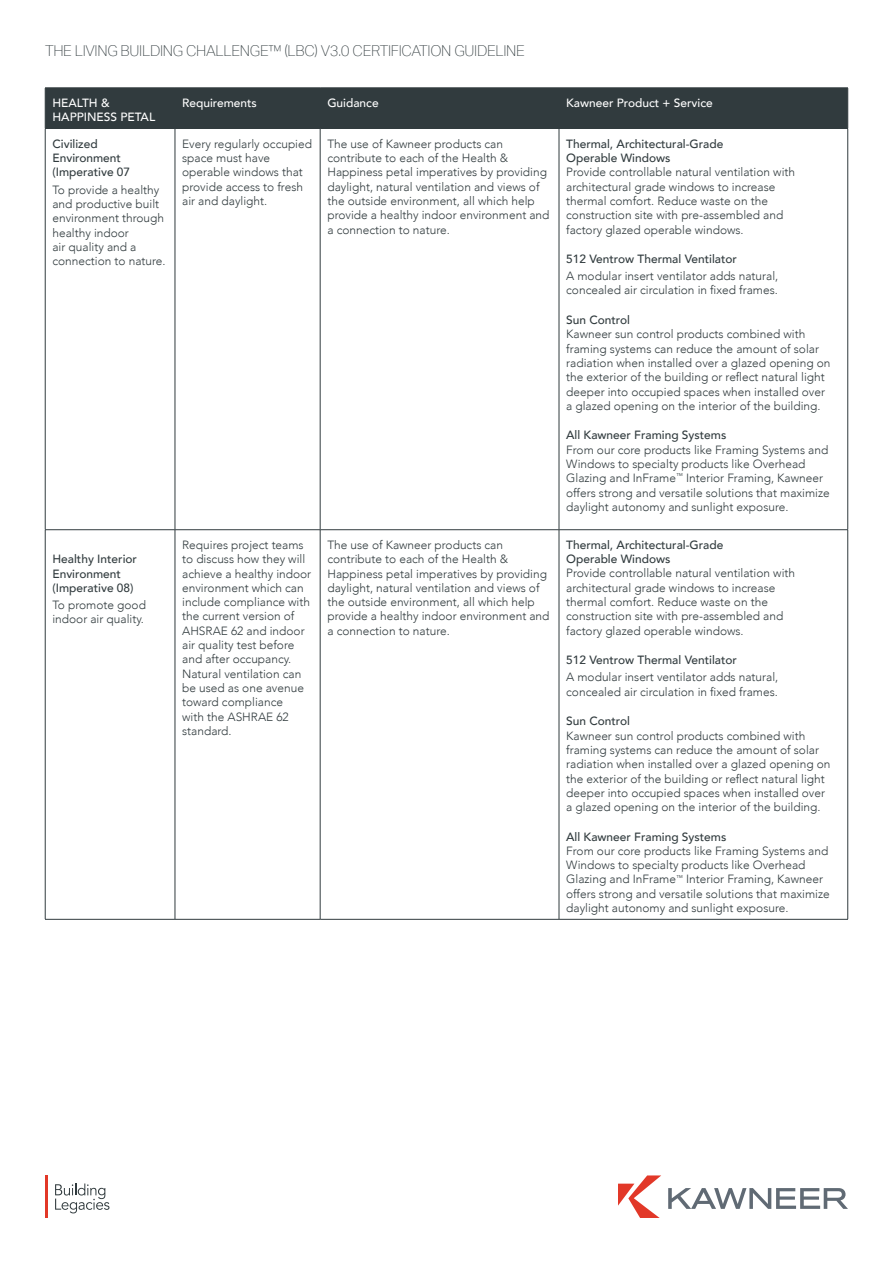
<style>
.page{position:relative;width:893px;height:1263px;background:#fff}
.page>*{position:absolute;margin:0;border:0;box-sizing:border-box;transform-origin:0 0}
.t1{font:100 15px "Aktiv Grotesk";letter-spacing:-.02em;color:#313b3e}
.t2{font:300 12px/14.2px "Avenir";color:#313b3e}
.t3{font:500 12px/14.2px "Avenir";color:#313b3e}
.t4{font:500 12px/14.2px "Avenir";color:#fff}
</style>
<div class="page">
<svg style="left:55px;top:1183px;width:54px;height:30px"></svg>
<hr style="left:45px;top:1175px;width:3px;height:43px;background:#e23828">
<svg style="left:618px;top:1175px;width:43px;height:43px"></svg>
<svg style="left:668px;top:1188px;width:180px;height:21px"></svg>
<div style="left:46px;top:89px;width:801px;height:39px;background:#313b3e"></div>
<hr style="left:45px;top:88px;width:1px;height:40px;background:#313b3e">
<hr style="left:45px;top:88px;width:130px;height:1px;background:#313b3e">
<hr style="left:175px;top:88px;width:145px;height:1px;background:#313b3e">
<hr style="left:320px;top:88px;width:239px;height:1px;background:#313b3e">
<hr style="left:559px;top:88px;width:289px;height:1px;background:#313b3e">
<hr style="left:175px;top:88px;width:1px;height:40px;background:#313b3e">
<hr style="left:320px;top:88px;width:1px;height:40px;background:#313b3e">
<hr style="left:559px;top:88px;width:1px;height:40px;background:#313b3e">
<hr style="left:847px;top:88px;width:1px;height:40px;background:#313b3e">
<hr style="left:45px;top:129px;width:1px;height:400px;background:#313b3e">
<hr style="left:45px;top:530px;width:1px;height:389px;background:#313b3e">
<hr style="left:45px;top:128px;width:130px;height:1px;background:#313b3e">
<hr style="left:175px;top:128px;width:145px;height:1px;background:#313b3e">
<hr style="left:320px;top:128px;width:239px;height:1px;background:#313b3e">
<hr style="left:559px;top:128px;width:289px;height:1px;background:#313b3e">
<hr style="left:175px;top:129px;width:1px;height:400px;background:#313b3e">
<hr style="left:320px;top:129px;width:1px;height:400px;background:#313b3e">
<hr style="left:559px;top:129px;width:1px;height:400px;background:#313b3e">
<hr style="left:847px;top:129px;width:1px;height:400px;background:#313b3e">
<hr style="left:175px;top:530px;width:1px;height:389px;background:#313b3e">
<hr style="left:320px;top:530px;width:1px;height:389px;background:#313b3e">
<hr style="left:559px;top:530px;width:1px;height:389px;background:#313b3e">
<hr style="left:847px;top:530px;width:1px;height:389px;background:#313b3e">
<hr style="left:45px;top:529px;width:130px;height:1px;background:#313b3e">
<hr style="left:175px;top:529px;width:145px;height:1px;background:#313b3e">
<hr style="left:320px;top:529px;width:239px;height:1px;background:#313b3e">
<hr style="left:559px;top:529px;width:289px;height:1px;background:#313b3e">
<hr style="left:45px;top:919px;width:130px;height:1px;background:#313b3e">
<hr style="left:175px;top:919px;width:145px;height:1px;background:#313b3e">
<hr style="left:320px;top:919px;width:239px;height:1px;background:#313b3e">
<hr style="left:559px;top:919px;width:289px;height:1px;background:#313b3e">
<p class="t1" style="left:45px;top:42px;width:481px">THE LIVING BUILDING CHALLENGE™ (LBC) V3.0 CERTIFICATION GUIDELINE</p>
<p class="t4" style="left:52px;top:95px;width:104px">HEALTH &amp;<br>HAPPINESS PETAL</p>
<p class="t4" style="left:182px;top:95px;width:76px">Requirements</p>
<p class="t4" style="left:327px;top:95px;width:53px">Guidance</p>
<p class="t4" style="left:566px;top:95px;width:148px">Kawneer Product + Service</p>
<p class="t3" style="left:52px;top:136px;width:79px">Civilized<br>Environment (Imperative 07</p>
<p class="t2" style="left:52px;top:182px;width:115px">To provide a healthy and productive built environment through healthy indoor<br>air quality and a connection to nature.</p>
<p class="t2" style="left:182px;top:136px;width:131px">Every regularly occupied space must have operable windows that provide access to fresh air and daylight.</p>
<p class="t2" style="left:327px;top:136px;width:224px">The use of Kawneer products can contribute to each of the Health &amp; Happiness petal imperatives by providing daylight, natural ventilation and views of the outside environment, all which help provide a healthy indoor environment and a connection to nature.</p>
<p class="t3" style="left:566px;top:136px;width:159px">Thermal, Architectural-Grade<br>Operable Windows</p>
<p class="t2" style="left:566px;top:165px;width:230px">Provide controllable natural ventilation with architectural grade windows to increase thermal comfort. Reduce waste on the construction site with pre-assembled and factory glazed operable windows.</p>
<p class="t3" style="left:566px;top:251px;width:172px">512 Ventrow Thermal Ventilator</p>
<p class="t2" style="left:566px;top:269px;width:214px">A modular insert ventilator adds natural, concealed air circulation in fixed frames.</p>
<p class="t3" style="left:566px;top:312px;width:65px">Sun Control</p>
<p class="t2" style="left:566px;top:327px;width:266px">Kawneer sun control products combined with framing systems can reduce the amount of solar radiation when installed over a glazed opening on the exterior of the building or reflect natural light deeper into occupied spaces when installed over a glazed opening on the interior of the building.</p>
<p class="t3" style="left:566px;top:427px;width:162px">All Kawneer Framing Systems</p>
<p class="t2" style="left:566px;top:442px;width:265px">From our core products like Framing Systems and Windows to specialty products like Overhead Glazing and InFrame<sup>™</sup> Interior Framing, Kawneer offers strong and versatile solutions that maximize daylight autonomy and sunlight exposure.</p>
<p class="t3" style="left:52px;top:551px;width:86px">Healthy Interior<br>Environment (Imperative 08)</p>
<p class="t2" style="left:52px;top:598px;width:95px">To promote good indoor air quality.</p>
<p class="t2" style="left:182px;top:538px;width:131px">Requires project teams to discuss how they will achieve a healthy indoor environment which can include compliance with the current version of<br>AHSRAE 62 and indoor air quality test before and after occupancy.<br>Natural ventilation can be used as one avenue toward compliance<br>with the ASHRAE 62 standard.</p>
<p class="t2" style="left:327px;top:538px;width:224px">The use of Kawneer products can contribute to each of the Health &amp; Happiness petal imperatives by providing daylight, natural ventilation and views of the outside environment, all which help provide a healthy indoor environment and a connection to nature.</p>
<p class="t3" style="left:566px;top:537px;width:159px">Thermal, Architectural-Grade<br>Operable Windows</p>
<p class="t2" style="left:566px;top:566px;width:230px">Provide controllable natural ventilation with architectural grade windows to increase thermal comfort. Reduce waste on the construction site with pre-assembled and factory glazed operable windows.</p>
<p class="t3" style="left:566px;top:652px;width:172px">512 Ventrow Thermal Ventilator</p>
<p class="t2" style="left:566px;top:670px;width:214px">A modular insert ventilator adds natural, concealed air circulation in fixed frames.</p>
<p class="t3" style="left:566px;top:713px;width:65px">Sun Control</p>
<p class="t2" style="left:566px;top:728px;width:266px">Kawneer sun control products combined with framing systems can reduce the amount of solar radiation when installed over a glazed opening on the exterior of the building or reflect natural light deeper into occupied spaces when installed over a glazed opening on the interior of the building.</p>
<p class="t3" style="left:566px;top:828px;width:162px">All Kawneer Framing Systems</p>
<p class="t2" style="left:566px;top:844px;width:265px">From our core products like Framing Systems and Windows to specialty products like Overhead Glazing and InFrame<sup>™</sup> Interior Framing, Kawneer offers strong and versatile solutions that maximize daylight autonomy and sunlight exposure.</p>
</div>
